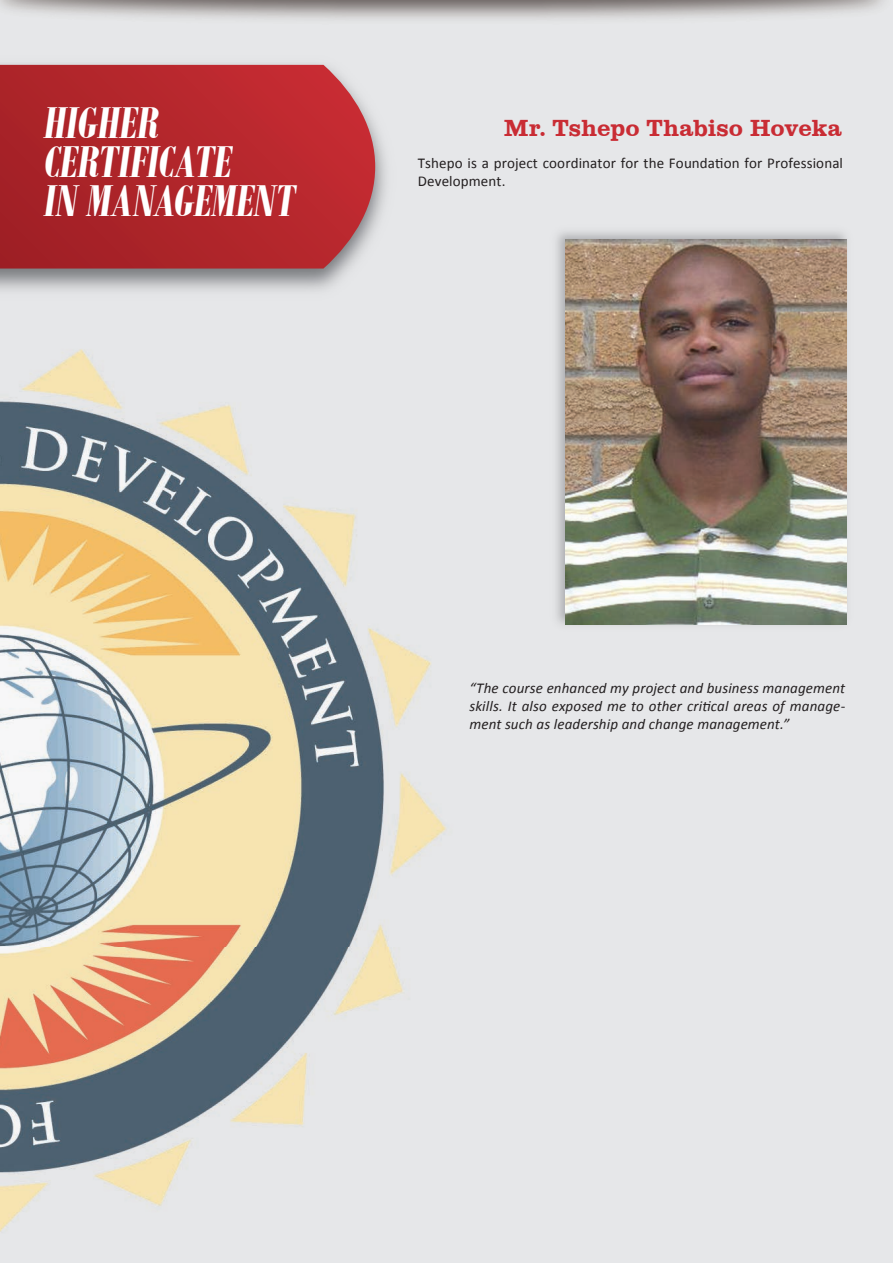
<style>
.page{position:relative;width:893px;height:1263px;background:#e6e7e9}
.page>*{position:absolute;margin:0;border:0;box-sizing:border-box;transform-origin:0 0}
.t1{font:italic 700 48px/39px "Bodoni MT Condensed";letter-spacing:.005em;color:#fff}
.t2{font:24px "Clarendon";letter-spacing:-.005em;color:#c92c34}
.t3{font:italic 15px/18px "Calibri";letter-spacing:.01em;color:#231f20;text-align:justify}
.t4{font:15px/18px "Calibri";letter-spacing:.01em;color:#231f20}
</style>
<div class="page">
<img style="left:0;top:349px;width:447px;height:883px">
<img style="left:0;top:64px;width:386px;height:227px">
<svg style="left:0;top:65px;width:375px;height:203px;background:#b42d32"></svg>
<img style="left:556px;top:231px;width:291px;height:394px">
<img style="left:566px;top:240px;width:280px;height:384px">
<h1 class="t1" style="left:44px;top:103px;width:253px">HIGHER<br>CERTIFICATE<br>IN MANAGEMENT</h1>
<h2 class="t2" style="left:504px;top:114px;width:340px">Mr. Tshepo Thabiso Hoveka</h2>
<p class="t4" style="left:418px;top:154px;width:427px">Tshepo is a project coordinator for the Foundation for Professional<br>Development.</p>
<p class="t3" style="left:469px;top:679px;width:377px">“The course enhanced my project and business management skills. It also exposed me to other critical areas of manage&shy;ment such as leadership and change management.”</p>
</div>
